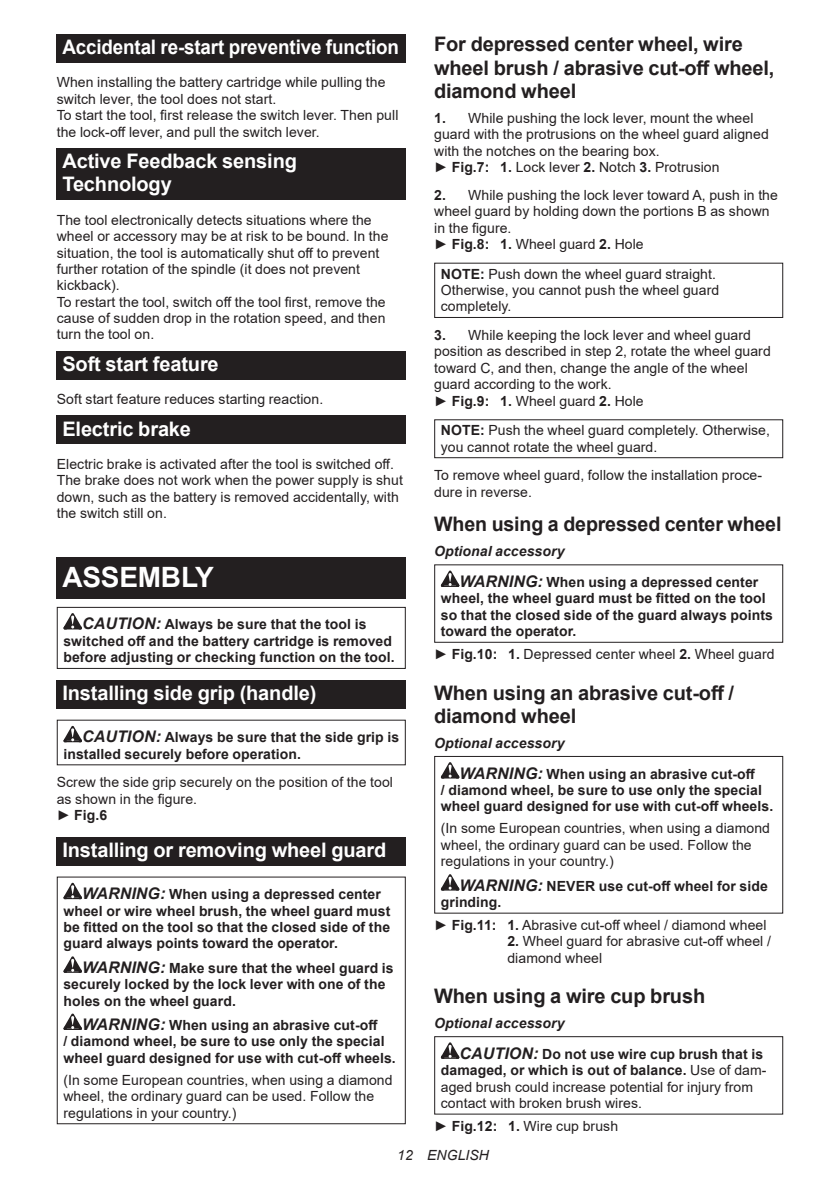
<style>
.page{position:relative;width:840px;height:1191px;background:#fff}
.page>*{position:absolute;margin:0;border:0;box-sizing:border-box;transform-origin:0 0}
.t1{font:700 28px "Arial";letter-spacing:-.01em;color:#fff}
.t2{font:700 20px/23.4px "Arial";letter-spacing:-.01em;color:#231f20}
.t3{font:700 20px/23.4px "Arial";letter-spacing:-.01em;color:#fff}
.t4{font:700 20px "Arial";letter-spacing:-.01em;color:#fff;scale:.94 1}
.t5{font:14px/16.4px "Arial";letter-spacing:.005em;color:#231f20}
.t6{font:700 14px/16.4px "Arial";letter-spacing:.005em;color:#231f20}
.t7{font:italic 14px "Arial";letter-spacing:.005em;color:#231f20}
.s1{font-style:italic;font-size:16px}
.s2{font-weight:700}
.s3{font-style:italic}
</style>
<div class="page">
<div style="left:57px;top:34px;width:348px;height:29px;background:#231f20"></div>
<div style="left:57px;top:148px;width:348px;height:52px;background:#231f20"></div>
<div style="left:57px;top:351px;width:348px;height:28px;background:#231f20"></div>
<div style="left:57px;top:415px;width:348px;height:29px;background:#231f20"></div>
<div style="left:57px;top:558px;width:348px;height:41px;background:#231f20"></div>
<svg style="left:63px;top:613px;width:19px;height:16px"></svg>
<div style="left:57px;top:607px;width:348px;height:62px;border:1px solid #231f20"></div>
<div style="left:57px;top:680px;width:348px;height:29px;background:#231f20"></div>
<svg style="left:63px;top:726px;width:19px;height:16px"></svg>
<div style="left:57px;top:837px;width:348px;height:28px;background:#231f20"></div>
<svg style="left:63px;top:882px;width:19px;height:17px"></svg>
<svg style="left:63px;top:956px;width:19px;height:16px"></svg>
<svg style="left:63px;top:1013px;width:19px;height:17px"></svg>
<div style="left:57px;top:876px;width:348px;height:248px;border:1px solid #231f20"></div>
<div style="left:434px;top:263px;width:348px;height:55px;border:1px solid #231f20"></div>
<div style="left:434px;top:419px;width:348px;height:39px;border:1px solid #231f20"></div>
<svg style="left:440px;top:570px;width:19px;height:17px"></svg>
<div style="left:434px;top:564px;width:348px;height:79px;border:1px solid #231f20"></div>
<svg style="left:440px;top:762px;width:19px;height:16px"></svg>
<svg style="left:440px;top:874px;width:19px;height:16px"></svg>
<div style="left:434px;top:756px;width:348px;height:157px;border:1px solid #231f20"></div>
<svg style="left:440px;top:1042px;width:19px;height:16px"></svg>
<div style="left:434px;top:1036px;width:348px;height:78px;border:1px solid #231f20"></div>
<h2 class="t4" style="left:62px;top:33px;width:359px">Accidental re-start preventive function</h2>
<p class="t5" style="left:57px;top:74px;width:343px">When installing the battery cartridge while pulling the switch lever, the tool does not start.<br>To start the tool, first release the switch lever. Then pull the lock-off lever, and pull the switch lever.</p>
<h2 class="t3" style="left:62px;top:149px;width:236px">Active Feedback sensing<br>Technology</h2>
<p class="t5" style="left:57px;top:211px;width:333px">The tool electronically detects situations where the wheel or accessory may be at risk to be bound. In the situation, the tool is automatically shut off to prevent further rotation of the spindle (it does not prevent kickback).<br>To restart the tool, switch off the tool first, remove the cause of sudden drop in the rotation speed, and then turn the tool on.</p>
<h2 class="t3" style="left:62px;top:352px;width:158px">Soft start feature</h2>
<p class="t5" style="left:57px;top:391px;width:268px">Soft start feature reduces starting reaction.</p>
<h2 class="t3" style="left:62px;top:417px;width:130px">Electric brake</h2>
<p class="t5" style="left:57px;top:456px;width:347px">Electric brake is activated after the tool is switched off.<br>The brake does not work when the power supply is shut down, such as the battery is removed accidentally, with the switch still on.</p>
<h1 class="t1" style="left:62px;top:558px;width:153px">ASSEMBLY</h1>
<p class="t6" style="left:63px;top:616px;width:332px;text-indent:19px"><span class="s1">CAUTION:</span> Always be sure that the tool is switched off and the battery cartridge is removed before adjusting or checking function on the tool.</p>
<h2 class="t3" style="left:62px;top:682px;width:255px">Installing side grip (handle)</h2>
<p class="t6" style="left:63px;top:729px;width:337px;text-indent:19px"><span class="s1">CAUTION:</span> Always be sure that the side grip is installed securely before operation.</p>
<p class="t5" style="left:57px;top:774px;width:337px">Screw the side grip securely on the position of the tool as shown in the figure.<br>► <span class="s2">Fig.6</span></p>
<h2 class="t3" style="left:62px;top:838px;width:325px">Installing or removing wheel guard</h2>
<p class="t6" style="left:63px;top:886px;width:328px;text-indent:19px"><span class="s1">WARNING:</span> When using a depressed center wheel or wire wheel brush, the wheel guard must be fitted on the tool so that the closed side of the guard always points toward the operator.</p>
<p class="t6" style="left:63px;top:959px;width:331px;text-indent:19px"><span class="s1">WARNING:</span> Make sure that the wheel guard is securely locked by the lock lever with one of the holes on the wheel guard.</p>
<p class="t6" style="left:63px;top:1017px;width:334px;text-indent:19px"><span class="s1">WARNING:</span> When using an abrasive cut-off<br>/ diamond wheel, be sure to use only the special wheel guard designed for use with cut-off wheels.</p>
<p class="t5" style="left:63px;top:1071px;width:330px">(In some European countries, when using a diamond wheel, the ordinary guard can be used. Follow the regulations in your country.)</p>
<h2 class="t2" style="left:434px;top:33px;width:341px">For depressed center wheel, wire wheel brush / abrasive cut-off wheel, diamond wheel</h2>
<p class="t5" style="left:434px;top:110px;width:336px"><span class="s2">1.</span> While pushing the lock lever, mount the wheel guard with the protrusions on the wheel guard aligned with the notches on the bearing box.<br>► <span class="s2">Fig.7: 1.</span> Lock lever <span class="s2">2.</span> Notch <span class="s2">3.</span> Protrusion</p>
<p class="t5" style="left:434px;top:187px;width:345px"><span class="s2">2.</span> While pushing the lock lever toward A, push in the wheel guard by holding down the portions B as shown in the figure.<br>► <span class="s2">Fig.8: 1.</span> Wheel guard <span class="s2">2.</span> Hole</p>
<p class="t5" style="left:440px;top:265px;width:280px"><span class="s2">NOTE:</span> Push down the wheel guard straight.<br>Otherwise, you cannot push the wheel guard completely.</p>
<p class="t5" style="left:434px;top:327px;width:338px"><span class="s2">3.</span> While keeping the lock lever and wheel guard position as described in step 2, rotate the wheel guard toward C, and then, change the angle of the wheel guard according to the work.<br>► <span class="s2">Fig.9: 1.</span> Wheel guard <span class="s2">2.</span> Hole</p>
<p class="t5" style="left:440px;top:422px;width:330px"><span class="s2">NOTE:</span> Push the wheel guard completely. Otherwise, you cannot rotate the wheel guard.</p>
<p class="t5" style="left:434px;top:467px;width:329px">To remove wheel guard, follow the installation proce&shy;dure in reverse.</p>
<h2 class="t2" style="left:434px;top:513px;width:348px">When using a depressed center wheel</h2>
<p class="t6" style="left:459px;top:536px;width:300px;line-height:30.6px;text-indent:-25px"><span class="s3">Optional accessory<br></span><span class="s1">WARNING:</span> When using a depressed center</p>
<p class="t6" style="left:440px;top:590px;width:333px">wheel, the wheel guard must be fitted on the tool so that the closed side of the guard always points toward the operator.</p>
<p class="t5" style="left:434px;top:646px;width:342px">► <span class="s2">Fig.10: 1.</span> Depressed center wheel <span class="s2">2.</span> Wheel guard</p>
<h2 class="t2" style="left:434px;top:681px;width:301px">When using an abrasive cut-off / diamond wheel</h2>
<p class="t6" style="left:459px;top:728px;width:297px;line-height:30.6px;text-indent:-25px"><span class="s3">Optional accessory<br></span><span class="s1">WARNING:</span> When using an abrasive cut-off</p>
<p class="t6" style="left:440px;top:782px;width:334px">/ diamond wheel, be sure to use only the special wheel guard designed for use with cut-off wheels.</p>
<p class="t5" style="left:440px;top:820px;width:330px">(In some European countries, when using a diamond wheel, the ordinary guard can be used. Follow the regulations in your country.)</p>
<p class="t6" style="left:440px;top:877px;width:328px;text-indent:19px"><span class="s1">WARNING:</span> NEVER use cut-off wheel for side grinding.</p>
<p class="t5" style="left:434px;top:916px;width:333px">► <span class="s2">Fig.11: 1.</span> Abrasive cut-off wheel / diamond wheel</p>
<p class="t5" style="left:507px;top:933px;width:265px"><span class="s2">2.</span> Wheel guard for abrasive cut-off wheel / diamond wheel</p>
<h2 class="t2" style="left:434px;top:984px;width:272px">When using a wire cup brush</h2>
<p class="t6" style="left:459px;top:1008px;width:305px;line-height:30.6px;text-indent:-25px"><span class="s3">Optional accessory<br></span><span class="s1">CAUTION:</span> Do not use wire cup brush that is</p>
<p class="t5" style="left:440px;top:1062px;width:327px"><span class="s2">damaged, or which is out of balance.</span> Use of dam&shy;aged brush could increase potential for injury from contact with broken brush wires.</p>
<p class="t5" style="left:434px;top:1117px;width:185px">► <span class="s2">Fig.12: 1.</span> Wire cup brush</p>
<p class="t7" style="left:397px;top:1146px;width:93px">12 ENGLISH</p>
</div>
